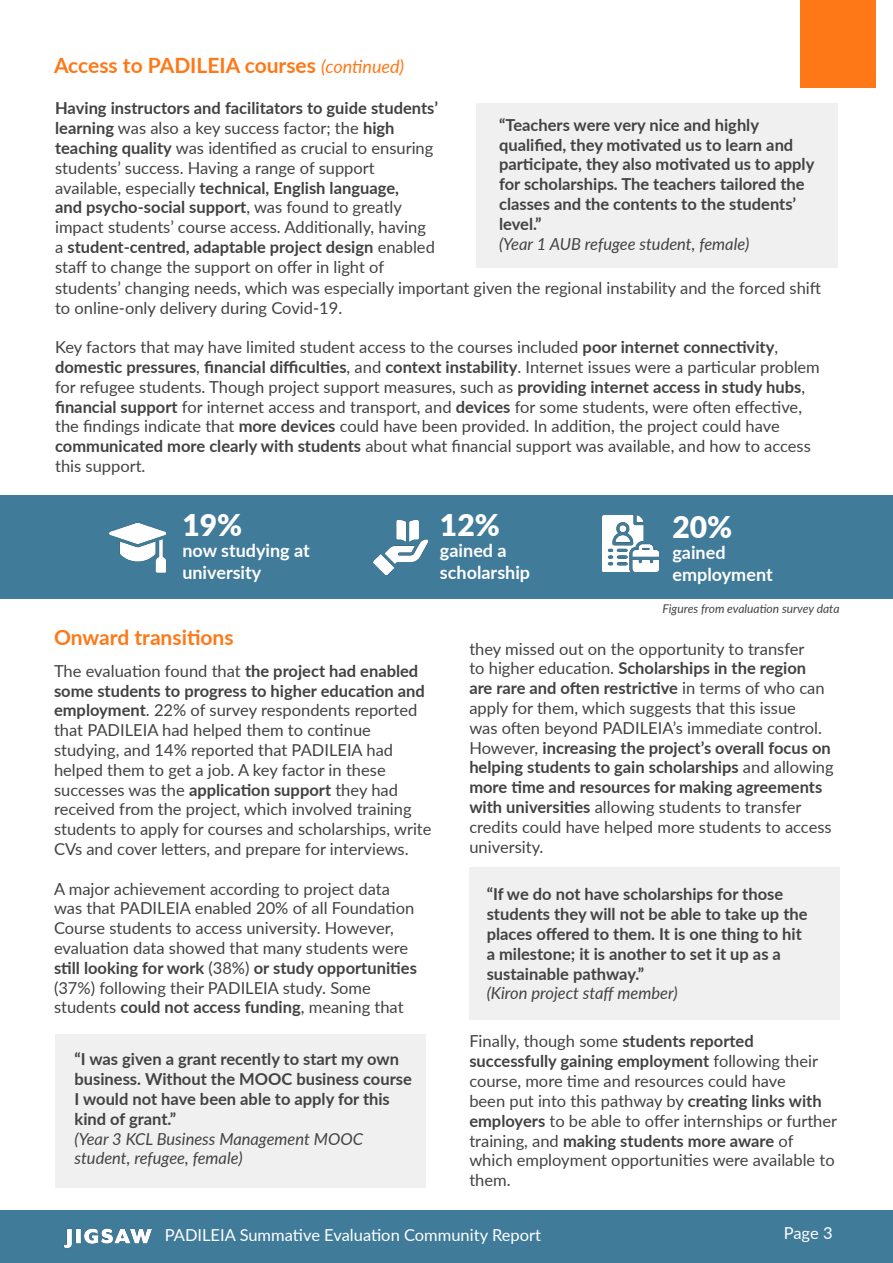
<style>
.page{position:relative;width:893px;height:1263px;background:#fff}
.page>*{position:absolute;margin:0;border:0;box-sizing:border-box;transform-origin:0 0}
.Paragraph_Style_4{font:900 30px "Lato";color:#fff}
.Paragraph_Style_1{font:700 21px "Lato";color:#ff7817}
.Paragraph_Style_4-2{font:700 18px "Lato";color:#fff}
.t1{font:16.5px/19.8px "Lato";color:#424242}
.t2{font:700 16.5px/19.8px "Lato";color:#424242}
.t3{font:italic 16.5px/19.8px "Lato";color:#424242}
.t4{font:16.5px "Lato";color:#fff}
.t5{font:italic 12px "Lato";color:#424242}
.s1{font-weight:400;font-style:italic;font-size:18px}
.s2{font-weight:700}
</style>
<div class="page">
<div style="left:476px;top:103px;width:362px;height:164px;background:#f0f0f0"></div>
<div style="left:0;top:1210px;width:893px;height:53px;background:#407b99"></div>
<img style="left:63px;top:1228px;width:89px;height:20px">
<div style="left:0;top:495px;width:893px;height:103px;background:#407b99"></div>
<img style="left:603px;top:516px;width:55px;height:56px">
<img style="left:373px;top:521px;width:55px;height:54px">
<img style="left:109px;top:522px;width:57px;height:51px">
<div style="left:469px;top:867px;width:370px;height:153px;background:#f0f0f0"></div>
<div style="left:55px;top:1034px;width:370px;height:154px;background:#f0f0f0"></div>
<div style="left:801px;top:0;width:75px;height:88px;background:#ff7817"></div>
<p class="Paragraph_Style_1" style="left:54px;top:50px;width:352px">Access to PADILEIA courses <span class="s1">(continued)</span></p>
<p class="t1" style="left:55px;top:98px;width:384px"><span class="s2">Having instructors and facilitators to guide students’ learning</span> was also a key success factor; the <span class="s2">high teaching quality</span> was identified as crucial to ensuring students’ success. Having a range of support available, especially <span class="s2">technical, English language,<br>and psycho-social support</span>, was found to greatly impact students’ course access. Additionally, having a <span class="s2">student-centred, adaptable project design</span> enabled staff to change the support on offer in light of</p>
<p class="t2" style="left:499px;top:114px;width:317px">“Teachers were very nice and highly qualified, they motivated us to learn and participate, they also motivated us to apply for scholarships. The teachers tailored the classes and the contents to the students’ level.”</p>
<p class="t3" style="left:499px;top:233px;width:252px">(Year 1 AUB refugee student, female)</p>
<p class="t1" style="left:55px;top:277px;width:767px">students’ changing needs, which was especially important given the regional instability and the forced shift to online-only delivery during Covid-19.</p>
<p class="t1" style="left:55px;top:337px;width:766px">Key factors that may have limited student access to the courses included <span class="s2">poor internet connectivity</span>, <span class="s2">domestic pressures</span>, <span class="s2">financial difficulties</span>, and <span class="s2">context instability</span>. Internet issues were a particular problem for refugee students. Though project support measures, such as <span class="s2">providing internet access in study hubs</span>, <span class="s2">financial support</span> for internet access and transport, and <span class="s2">devices</span> for some students, were often effective, the findings indicate that <span class="s2">more devices</span> could have been provided. In addition, the project could have <span class="s2">communicated more clearly with students</span> about what financial support was available, and how to access this support.</p>
<p class="Paragraph_Style_4" style="left:182px;top:502px;width:61px">19%</p>
<p class="Paragraph_Style_4-2" style="left:182px;top:537px;width:129px">now studying at</p>
<p class="Paragraph_Style_4-2" style="left:182px;top:559px;width:81px">university</p>
<p class="Paragraph_Style_1" style="left:54px;top:622px;width:181px">Onward transitions</p>
<p class="t1" style="left:54px;top:660px;width:379px">The evaluation found that <span class="s2">the project had enabled some students to progress to higher education and employment</span>. 22% of survey respondents reported that PADILEIA had helped them to continue studying, and 14% reported that PADILEIA had helped them to get a job. A key factor in these successes was the <span class="s2">application support</span> they had received from the project, which involved training students to apply for courses and scholarships, write CVs and cover letters, and prepare for interviews.</p>
<p class="t1" style="left:54px;top:878px;width:364px">A major achievement according to project data was that PADILEIA enabled 20% of all Foundation Course students to access university. However, evaluation data showed that many students were <span class="s2">still looking for work</span> (38%) <span class="s2">or study opportunities </span>(37%) following their PADILEIA study. Some students <span class="s2">could not access funding</span>, meaning that</p>
<p class="t2" style="left:75px;top:1049px;width:339px">“I was given a grant recently to start my own business. Without the MOOC business course I would not have been able to apply for this kind of grant.”</p>
<p class="t3" style="left:75px;top:1128px;width:290px">(Year 3 KCL Business Management MOOC student, refugee, female)</p>
<p class="Paragraph_Style_4" style="left:440px;top:502px;width:61px">12%</p>
<p class="Paragraph_Style_4-2" style="left:440px;top:537px;width:68px">gained a</p>
<p class="Paragraph_Style_4-2" style="left:440px;top:559px;width:92px">scholarship</p>
<p class="Paragraph_Style_4" style="left:672px;top:504px;width:61px">20%</p>
<p class="Paragraph_Style_4-2" style="left:672px;top:539px;width:55px">gained</p>
<p class="Paragraph_Style_4-2" style="left:672px;top:561px;width:102px">employment</p>
<p class="t5" style="left:663px;top:600px;width:178px">Figures from evaluation survey data</p>
<p class="t1" style="left:469px;top:638px;width:366px">they missed out on the opportunity to transfer<br>to higher education. <span class="s2">Scholarships in the region<br>are rare and often restrictive</span> in terms of who can apply for them, which suggests that this issue<br>was often beyond PADILEIA’s immediate control.<br>However, <span class="s2">increasing the project’s overall focus on helping students to gain scholarships</span> and allowing <span class="s2">more time and resources for making agreements with universities</span> allowing students to transfer credits could have helped more students to access university.</p>
<p class="t2" style="left:487px;top:884px;width:322px">“If we do not have scholarships for those students they will not be able to take up the places offered to them. It is one thing to hit a milestone; it is another to set it up as a sustainable pathway.”</p>
<p class="t3" style="left:487px;top:983px;width:192px">(Kiron project staff member)</p>
<p class="t1" style="left:469px;top:1031px;width:369px">Finally, though some <span class="s2">students reported successfully gaining employment</span> following their course, more time and resources could have<br>been put into this pathway by <span class="s2">creating links with employers</span> to be able to offer internships or further training, and <span class="s2">making students more aware</span> of which employment opportunities were available to them.</p>
<p class="t4" style="left:165px;top:1223px;width:378px">PADILEIA Summative Evaluation Community Report</p>
<p class="t4" style="left:784px;top:1221px;width:50px">Page 3</p>
</div>
